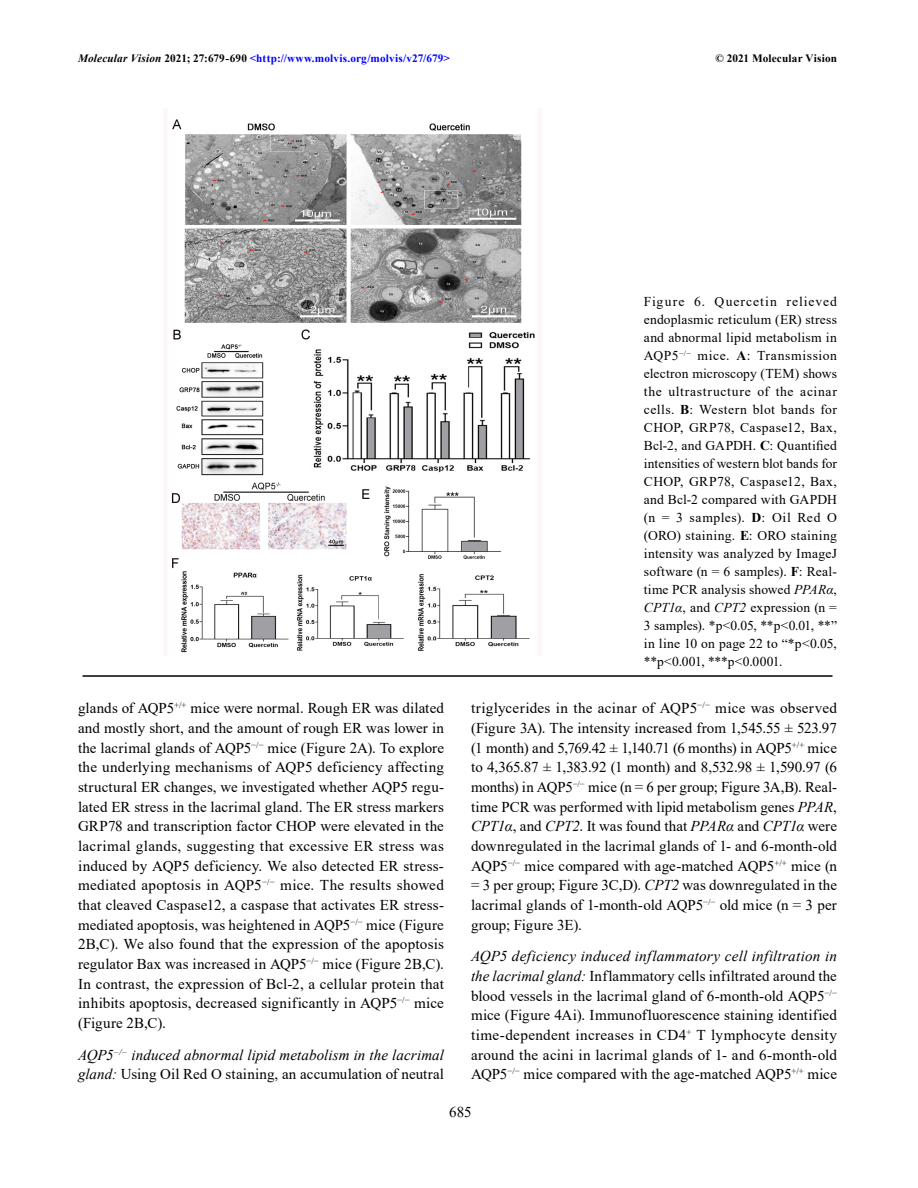
<style>
.page{position:relative;width:918px;height:1188px;background:#fff}
.page>*{position:absolute;margin:0;border:0;box-sizing:border-box;transform-origin:0 0}
.Para_No_Ind{font:15px/19.6px "Times New Roman";letter-spacing:.005em;color:#000;text-align:justify}
.Para_No_Ind-2{font:italic 15px/19.6px "Times New Roman";letter-spacing:.01em;color:#000}
.Folio{font:15px "Times New Roman";color:#000}
.Fig_Caption{font:13.5px/18px "Times New Roman";letter-spacing:.01em;color:#000;text-align:justify}
.Header_Align_Left{font:700 11.25px "Times New Roman";letter-spacing:.01em;color:#00f}
.Header_Align_Right{font:700 11.25px "Times New Roman";letter-spacing:.015em;color:#000}
.s1{font-style:italic;color:#000}
.s2{color:#000}
.s3{font-style:normal}
.s4{font-weight:700}
.s5{font-style:italic}
</style>
<div class="page">
<img style="left:171px;top:119px;width:364px;height:534px">
<hr style="left:82px;top:675px;width:750px;height:2px;background:#000">
<p class="Header_Align_Left" style="left:78px;top:50px;width:374px"><span class="s1">Molecular Vision</span> <span class="s2">2021; 27:679-690</span> &lt;http://www.molvis.org/molvis/v27/679&gt;</p>
<p class="Header_Align_Right" style="left:715px;top:50px;width:123px">© 2021 Molecular Vision</p>
<p class="Para_No_Ind" style="left:78px;top:698px;width:368px">glands of AQP5<sup>+/+</sup> mice were normal. Rough ER was dilated and mostly short, and the amount of rough ER was lower in the lacrimal glands of AQP5<sup>−/−</sup> mice (Figure 2A). To explore the underlying mechanisms of AQP5 deficiency affecting structural ER changes, we investigated whether AQP5 regu&shy;lated ER stress in the lacrimal gland. The ER stress markers GRP78 and transcription factor CHOP were elevated in the lacrimal glands, suggesting that excessive ER stress was induced by AQP5 deficiency. We also detected ER stress&shy;mediated apoptosis in AQP5<sup>−/−</sup> mice. The results showed that cleaved Caspase12, a caspase that activates ER stress&shy;mediated apoptosis, was heightened in AQP5<sup>−/−</sup> mice (Figure 2B,C). We also found that the expression of the apoptosis regulator Bax was increased in AQP5<sup>−/−</sup> mice (Figure 2B,C).<br>In contrast, the expression of Bcl-2, a cellular protein that inhibits apoptosis, decreased significantly in AQP5<sup>−/−</sup> mice (Figure 2B,C).</p>
<p class="Para_No_Ind-2" style="left:78px;top:1045px;width:368px">AQP5<sup>−/−</sup> induced abnormal lipid metabolism in the lacrimal gland: <span class="s3">Using Oil Red O staining, an accumulation of neutral</span></p>
<p class="Fig_Caption" style="left:644px;top:292px;width:195px">Figure 6. Quercetin relieved endoplasmic reticulum (ER) stress and abnormal lipid metabolism in AQP5<sup>−/−</sup> mice. <span class="s4">A</span>: Transmission electron microscopy (TEM) shows the ultrastructure of the acinar cells. <span class="s4">B</span>: Western blot bands for CHOP, GRP78, Caspase12, Bax, Bcl-2, and GAPDH. <span class="s4">C</span>: Quantified intensities of western blot bands for CHOP, GRP78, Caspase12, Bax, and Bcl-2 compared with GAPDH (n = 3 samples). <span class="s4">D</span>: Oil Red O (ORO) staining. <span class="s4">E</span>: ORO staining intensity was analyzed by ImageJ software (n = 6 samples). <span class="s4">F</span>: Real&shy;time PCR analysis showed <span class="s5">PPARα</span>, <span class="s5">CPT1α</span>, and <span class="s5">CPT2</span> expression (n = 3 samples). *p&lt;0.05, **p&lt;0.01, **” in line 10 on page 22 to “*p&lt;0.05, **p&lt;0.001, ***p&lt;0.0001.</p>
<p class="Para_No_Ind" style="left:471px;top:698px;width:368px">triglycerides in the acinar of AQP5<sup>−/−</sup> mice was observed (Figure 3A). The intensity increased from 1,545.55 ± 523.97 (1 month) and 5,769.42 ± 1,140.71 (6 months) in AQP5<sup>+/+</sup> mice to 4,365.87 ± 1,383.92 (1 month) and 8,532.98 ± 1,590.97 (6 months) in AQP5<sup>−/−</sup> mice (n = 6 per group; Figure 3A,B). Real&shy;time PCR was performed with lipid metabolism genes <span class="s5">PPAR</span>, <span class="s5">CPT1α</span>, and <span class="s5">CPT2</span>. It was found that <span class="s5">PPARα</span> and <span class="s5">CPT1α</span> were downregulated in the lacrimal glands of 1- and 6-month-old AQP5<sup>−/−</sup> mice compared with age-matched AQP5<sup>+/+</sup> mice (n = 3 per group; Figure 3C,D). <span class="s5">CPT2</span> was downregulated in the lacrimal glands of 1-month-old AQP5<sup>−/−</sup> old mice (n = 3 per group; Figure 3E).</p>
<p class="Para_No_Ind" style="left:471px;top:946px;width:368px"><span class="s5">AQP5 deficiency induced inflammatory cell infiltration in the lacrimal gland:</span> Inflammatory cells infiltrated around the blood vessels in the lacrimal gland of 6-month-old AQP5<sup>−/− </sup>mice (Figure 4Ai). Immunofluorescence staining identified time-dependent increases in CD4<sup>+</sup> T lymphocyte density around the acini in lacrimal glands of 1- and 6-month-old AQP5<sup>−/−</sup> mice compared with the age-matched AQP5<sup>+/+</sup> mice</p>
<p class="Folio" style="left:449px;top:1102px;width:24px">685</p>
</div>
